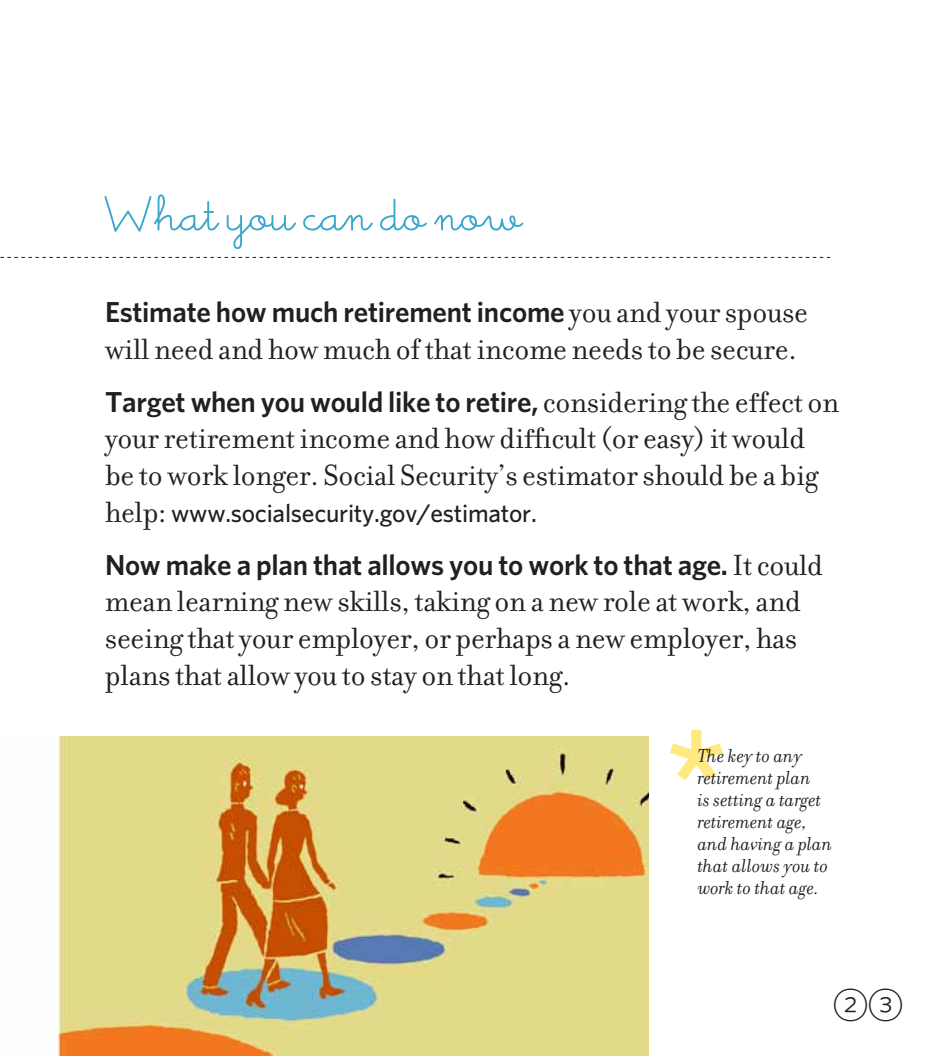
<style>
.page{position:relative;width:945px;height:1056px;background:#fff}
.page>*{position:absolute;margin:0;border:0;box-sizing:border-box;transform-origin:0 0}
.t1{font:500 54.6px "Memimas Alt";color:#3aa7cd}
.t2{font:35px "Whitney Index White Rd Lt";color:#231f20}
.t3{font:31.5px/36.8px "Filosofia OT";letter-spacing:-.01em;color:#231f20}
.t4{font:600 28.88px "Whitney";letter-spacing:-.01em;color:#231f20}
.t5{font:500 25.38px "Whitney";letter-spacing:-.01em;color:#231f20}
.t6{font:italic 20.3px/21.9px "Filosofia OT";color:#231f20}
.s1{font-family:"Filosofia OT";font-weight:400;font-size:31.5px}
</style>
<div class="page">
<svg style="left:0;top:257px;width:830px;height:1px"></svg>
<svg style="left:670px;top:730px;width:53px;height:50px"></svg>
<img style="left:57px;top:736px;width:592px;height:319px">
<h1 class="t1" style="left:105px;top:187px;width:418px">What you can do now</h1>
<p class="t4" style="left:105px;top:293px;width:705px">Estimate how much retirement income <span class="s1">you and your spouse</span></p>
<p class="t3" style="left:105px;top:331px;width:693px">will need and how much of that income needs to be secure.</p>
<p class="t4" style="left:105px;top:382px;width:736px">Target when you would like to retire, <span class="s1">considering the effect on</span></p>
<p class="t3" style="left:105px;top:420px;width:715px">your retirement income and how difficult (or easy) it would be to work longer. Social Security’s estimator should be a big</p>
<p class="t5" style="left:105px;top:496px;width:433px"><span class="s1">help:</span> www.socialsecurity.gov/estimator.</p>
<p class="t4" style="left:105px;top:545px;width:720px">Now make a plan that allows you to work to that age. <span class="s1">It could</span></p>
<p class="t3" style="left:105px;top:583px;width:697px;text-align:justify">mean learning new skills, taking on a new role at work, and seeing that your employer, or perhaps a new employer, has plans that allow you to stay on that long.</p>
<p class="t6" style="left:698px;top:745px;width:136px">The key to any retirement plan<br>is setting a target retirement age, and having a plan that allows you to work to that age.</p>
<p class="t2" style="left:833px;top:988px;width:72px">23</p>
</div>
